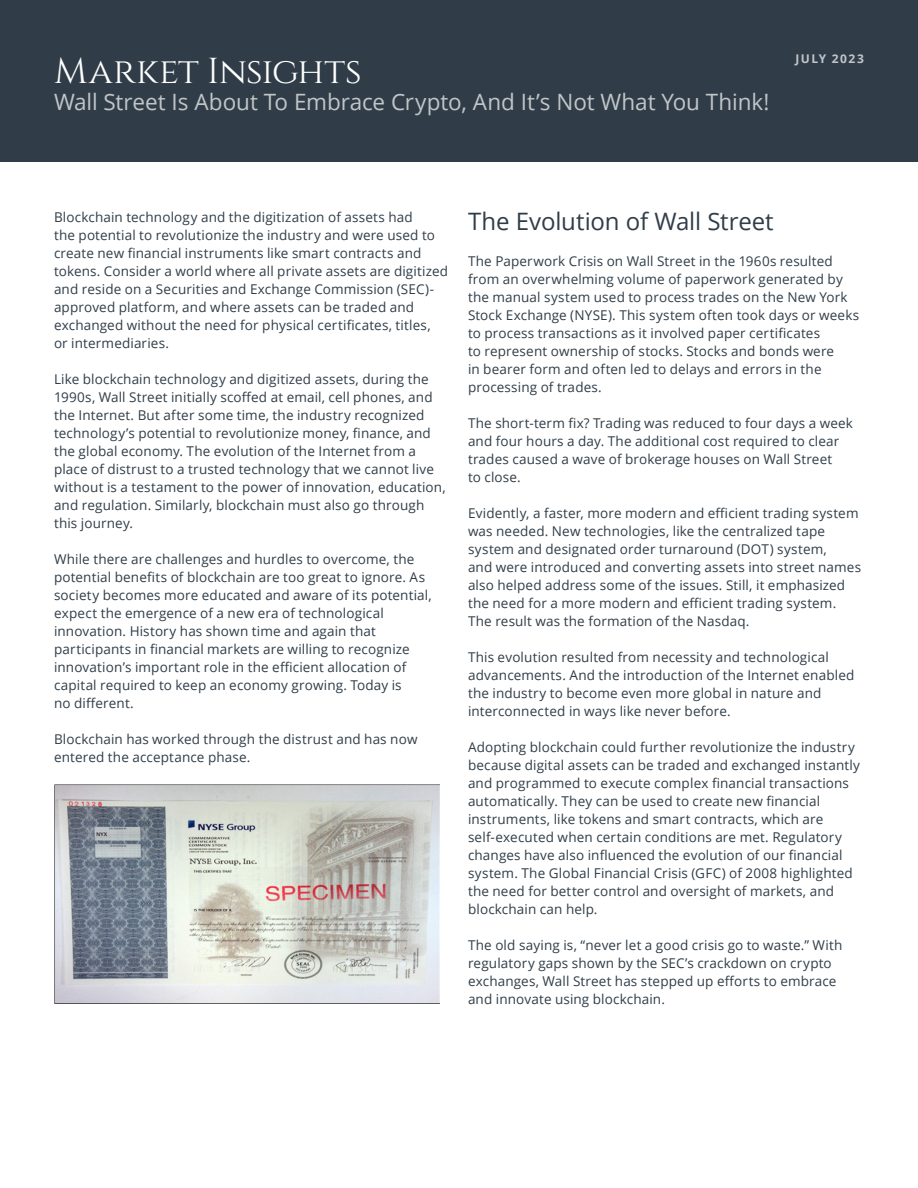
<style>
.page{position:relative;width:918px;height:1188px;background:#fff}
.page>*{position:absolute;margin:0;border:0;box-sizing:border-box;transform-origin:0 0}
.Intro_Overview{font:36px "Cinzel";letter-spacing:-.01em;color:#fff}
.t1{font:24px "Open Sans";letter-spacing:-.005em;color:#303d48}
.t2{font:22.5px "Open Sans";letter-spacing:-.005em;color:#c1c5c7}
.t3{font:13.5px/18px "Open Sans";letter-spacing:.01em;color:#303d48}
.Intro_Overview-2{font:700 12px "Open Sans";letter-spacing:.12em;color:#c1c5c7}
</style>
<div class="page">
<div style="left:0;top:0;width:918px;height:162px;background:#303d48"></div>
<img style="left:54px;top:784px;width:385px;height:220px">
<p class="Intro_Overview" style="left:54px;top:50px;width:309px">Market Insights</p>
<h1 class="t2" style="left:54px;top:86px;width:717px">Wall Street Is About To Embrace Crypto, And It’s Not What You Think!</h1>
<p class="Intro_Overview-2" style="left:796px;top:50px;width:70px">JULY 2023</p>
<p class="t3" style="left:54px;top:208px;width:396px">Blockchain technology and the digitization of assets had<br>the potential to revolutionize the industry and were used to create new financial instruments like smart contracts and tokens. Consider a world where all private assets are digitized and reside on a Securities and Exchange Commission (SEC)- approved platform, and where assets can be traded and exchanged without the need for physical certificates, titles,<br>or intermediaries.</p>
<p class="t3" style="left:54px;top:370px;width:393px">Like blockchain technology and digitized assets, during the 1990s, Wall Street initially scoffed at email, cell phones, and the Internet. But after some time, the industry recognized technology’s potential to revolutionize money, finance, and the global economy. The evolution of the Internet from a place of distrust to a trusted technology that we cannot live without is a testament to the power of innovation, education, and regulation. Similarly, blockchain must also go through this journey.</p>
<p class="t3" style="left:54px;top:550px;width:379px">While there are challenges and hurdles to overcome, the potential benefits of blockchain are too great to ignore. As society becomes more educated and aware of its potential, expect the emergence of a new era of technological innovation. History has shown time and again that participants in financial markets are willing to recognize innovation’s important role in the efficient allocation of capital required to keep an economy growing. Today is<br>no different.</p>
<p class="t3" style="left:54px;top:730px;width:365px">Blockchain has worked through the distrust and has now entered the acceptance phase.</p>
<p class="t1" style="left:468px;top:205px;width:307px">The Evolution of Wall Street</p>
<p class="t3" style="left:468px;top:252px;width:393px">The Paperwork Crisis on Wall Street in the 1960s resulted from an overwhelming volume of paperwork generated by the manual system used to process trades on the New York Stock Exchange (NYSE). This system often took days or weeks to process transactions as it involved paper certificates<br>to represent ownership of stocks. Stocks and bonds were<br>in bearer form and often led to delays and errors in the processing of trades.</p>
<p class="t3" style="left:468px;top:414px;width:387px">The short-term fix? Trading was reduced to four days a week and four hours a day. The additional cost required to clear trades caused a wave of brokerage houses on Wall Street<br>to close.</p>
<p class="t3" style="left:468px;top:504px;width:395px">Evidently, a faster, more modern and efficient trading system was needed. New technologies, like the centralized tape system and designated order turnaround (DOT) system,<br>and were introduced and converting assets into street names also helped address some of the issues. Still, it emphasized the need for a more modern and efficient trading system.<br>The result was the formation of the Nasdaq.</p>
<p class="t3" style="left:468px;top:648px;width:388px">This evolution resulted from necessity and technological advancements. And the introduction of the Internet enabled the industry to become even more global in nature and interconnected in ways like never before.</p>
<p class="t3" style="left:468px;top:738px;width:394px">Adopting blockchain could further revolutionize the industry because digital assets can be traded and exchanged instantly and programmed to execute complex financial transactions automatically. They can be used to create new financial instruments, like tokens and smart contracts, which are self-executed when certain conditions are met. Regulatory changes have also influenced the evolution of our financial system. The Global Financial Crisis (GFC) of 2008 highlighted the need for better control and oversight of markets, and blockchain can help.</p>
<p class="t3" style="left:468px;top:936px;width:376px">The old saying is, “never let a good crisis go to waste.” With regulatory gaps shown by the SEC’s crackdown on crypto exchanges, Wall Street has stepped up efforts to embrace and innovate using blockchain.</p>
</div>
